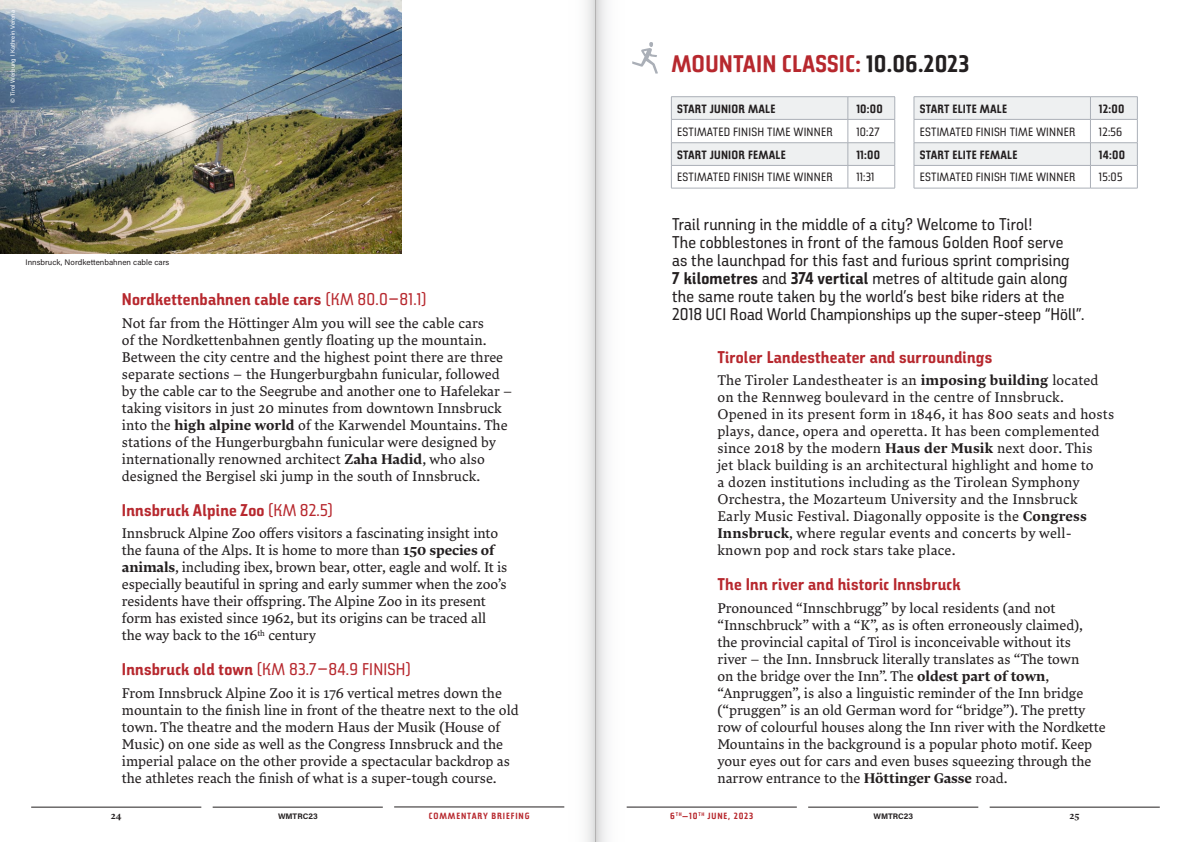
<style>
.page{position:relative;width:1191px;height:842px;background:#fff}
.page>*{position:absolute;margin:0;border:0;box-sizing:border-box;transform-origin:0 0}
.t1{font:700 24px "Tirol Sans";letter-spacing:.005em;color:#b7282e}
.t2{font:17px/18.1px "Tirol Sans";letter-spacing:.01em;color:#231f20}
.t3{font:700 17px "Tirol Sans";letter-spacing:.01em;color:#b7282e}
.t4{font:17px "Tirol Sans";letter-spacing:.01em;color:#b7282e}
.t5{font:14px/17px "Lava LCG";letter-spacing:-.005em;color:#231f20}
.t6{font:12px "Tirol Sans";letter-spacing:.02em;color:#231f20}
.t7{font:700 12px "Tirol Sans";letter-spacing:.02em;color:#231f20}
.t8{font:700 9px "Tirol Sans";letter-spacing:.1em;color:#b7282e}
.t9{font:700 9px "Lava LCG";color:#231f20}
.t10{font:8px "Acumin Pro";letter-spacing:.005em;color:#231f20}
.t11{font:700 8px "Acumin Pro";color:#231f20}
.t12{font:6px "Acumin Pro";letter-spacing:.005em;color:#fff}
.s1{font-weight:400}
.s2{font-weight:700}
.s3{color:#231f20}
</style>
<div class="page">
<hr style="left:626px;top:807px;width:171px;height:1px;background:#231f20">
<hr style="left:808px;top:807px;width:170px;height:1px;background:#231f20">
<hr style="left:989px;top:807px;width:170px;height:1px;background:#231f20">
<hr style="left:394px;top:807px;width:170px;height:1px;background:#231f20">
<hr style="left:213px;top:807px;width:170px;height:1px;background:#231f20">
<hr style="left:31px;top:807px;width:170px;height:1px;background:#231f20">
<img style="left:0;top:0;width:402px;height:253px">
<svg style="left:671px;top:97px;width:224px;height:91px"></svg>
<hr style="left:671px;top:143px;width:177px;height:1px;background:#aaafb7">
<hr style="left:848px;top:143px;width:47px;height:1px;background:#aaafb7">
<hr style="left:671px;top:188px;width:177px;height:1px;background:#aaafb7">
<hr style="left:848px;top:188px;width:47px;height:1px;background:#aaafb7">
<svg style="left:913px;top:97px;width:225px;height:91px"></svg>
<hr style="left:913px;top:143px;width:177px;height:1px;background:#aaafb7">
<hr style="left:1090px;top:143px;width:47px;height:1px;background:#aaafb7">
<hr style="left:913px;top:188px;width:177px;height:1px;background:#aaafb7">
<hr style="left:1090px;top:188px;width:47px;height:1px;background:#aaafb7">
<svg style="left:635px;top:42px;width:23px;height:32px"></svg>
<svg style="left:595px;top:0;width:40px;height:842px"></svg>
<div style="left:555px;top:0;width:40px;height:842px;background:linear-gradient(to right,#fff,#ededee)"></div>
<p class="t12" style="left:8px;top:103px;width:94px;rotate:-90deg">© Tirol Werbung l Kathrein Verena</p>
<p class="t10" style="left:26px;top:257px;width:145px">Innsbruck, Nordkettenbahnen cable cars</p>
<p class="t3" style="left:122px;top:288px;width:306px">Nordkettenbahnen cable cars <span class="s1">(KM 80.0−81.1)</span></p>
<p class="t5" style="left:122px;top:314px;width:392px">Not far from the Höttinger Alm you will see the cable cars<br>of the Nordkettenbahnen gently floating up the mountain.<br>Between the city centre and the highest point there are three separate sections – the Hungerburgbahn funicular, followed by the cable car to the Seegrube and another one to Hafelekar – taking visitors in just 20 minutes from downtown Innsbruck into the <span class="s2">high alpine world</span> of the Karwendel Mountains. The stations of the Hungerburgbahn funicular were designed by internationally renowned architect <span class="s2">Zaha Hadid</span>, who also designed the Bergisel ski jump in the south of Innsbruck.</p>
<p class="t3" style="left:122px;top:499px;width:213px">Innsbruck Alpine Zoo <span class="s1">(KM 82.5)</span></p>
<p class="t5" style="left:122px;top:525px;width:387px">Innsbruck Alpine Zoo offers visitors a fascinating insight into the fauna of the Alps. It is home to more than <span class="s2">150 species of animals</span>, including ibex, brown bear, otter, eagle and wolf. It is especially beautiful in spring and early summer when the zoo’s residents have their offspring. The Alpine Zoo in its present form has existed since 1962, but its origins can be traced all the way back to the 16<sup>th</sup> century</p>
<p class="t4" style="left:122px;top:659px;width:290px"><span class="s2">Innsbruck old town</span> (KM 83.7−84.9 FINISH)</p>
<p class="t5" style="left:122px;top:685px;width:398px">From Innsbruck Alpine Zoo it is 176 vertical metres down the mountain to the finish line in front of the theatre next to the old town. The theatre and the modern Haus der Musik (House of Music) on one side as well as the Congress Innsbruck and the imperial palace on the other provide a spectacular backdrop as the athletes reach the finish of what is a super-tough course.</p>
<h1 class="t1" style="left:671px;top:49px;width:299px">MOUNTAIN CLASSIC: <span class="s3">10.06.2023</span></h1>
<p class="t7" style="left:919px;top:101px;width:89px">START ELITE MALE</p>
<p class="t7" style="left:1099px;top:101px;width:27px">12:00</p>
<p class="t6" style="left:919px;top:124px;width:157px">ESTIMATED FINISH TIME WINNER</p>
<p class="t6" style="left:1099px;top:124px;width:25px">12:56</p>
<p class="t7" style="left:919px;top:147px;width:99px">START ELITE FEMALE</p>
<p class="t7" style="left:1099px;top:147px;width:28px">14:00</p>
<p class="t6" style="left:919px;top:170px;width:157px">ESTIMATED FINISH TIME WINNER</p>
<p class="t6" style="left:1099px;top:170px;width:25px">15:05</p>
<p class="t2" style="left:672px;top:214px;width:414px">Trail running in the middle of a city? Welcome to Tirol!<br>The cobblestones in front of the famous Golden Roof serve<br>as the launchpad for this fast and furious sprint comprising<br><span class="s2">7 kilometres</span> and <span class="s2">374 vertical</span> metres of altitude gain along the same route taken by the world‘s best bike riders at the 2018 UCI Road World Championships up the super-steep ”Höll“.</p>
<p class="t7" style="left:677px;top:101px;width:100px">START JUNIOR MALE</p>
<p class="t7" style="left:856px;top:101px;width:28px">10:00</p>
<p class="t6" style="left:677px;top:124px;width:157px">ESTIMATED FINISH TIME WINNER</p>
<p class="t6" style="left:856px;top:124px;width:25px">10:27</p>
<p class="t7" style="left:677px;top:147px;width:110px">START JUNIOR FEMALE</p>
<p class="t7" style="left:856px;top:147px;width:25px">11:00</p>
<p class="t6" style="left:677px;top:170px;width:157px">ESTIMATED FINISH TIME WINNER</p>
<p class="t6" style="left:856px;top:170px;width:20px">11:31</p>
<p class="t3" style="left:717px;top:346px;width:276px">Tiroler Landestheater and surroundings</p>
<p class="t5" style="left:717px;top:372px;width:398px">The Tiroler Landestheater is an <span class="s2">imposing building</span> located on the Rennweg boulevard in the centre of Innsbruck.<br>Opened in its present form in 1846, it has 800 seats and hosts plays, dance, opera and operetta. It has been complemented since 2018 by the modern <span class="s2">Haus der Musik</span> next door. This<br>jet black building is an architectural highlight and home to<br>a dozen institutions including as the Tirolean Symphony Orchestra, the Mozarteum University and the Innsbruck Early Music Festival. Diagonally opposite is the <span class="s2">Congress Innsbruck</span>, where regular events and concerts by well&shy;known pop and rock stars take place.</p>
<p class="t3" style="left:717px;top:574px;width:245px">The Inn river and historic Innsbruck</p>
<p class="t5" style="left:717px;top:600px;width:390px">Pronounced “Innschbrugg” by local residents (and not “Innschbruck” with a “K”, as is often erroneously claimed), the provincial capital of Tirol is inconceivable without its<br>river – the Inn. Innsbruck literally translates as “The town<br>on the bridge over the Inn”. The <span class="s2">oldest part of town</span>, “Anpruggen”, is also a linguistic reminder of the Inn bridge (“pruggen” is an old German word for “bridge”). The pretty row of colourful houses along the Inn river with the Nordkette Mountains in the background is a popular photo motif. Keep your eyes out for cars and even buses squeezing through the narrow entrance to the <span class="s2">Höttinger Gasse</span> road.</p>
<p class="t8" style="left:670px;top:810px;width:84px">6<sup>TH</sup>–10<sup>TH</sup> JUNE, 2023</p>
<p class="t9" style="left:111px;top:810px;width:12px">24</p>
<p class="t11" style="left:278px;top:811px;width:41px">WMTRC23</p>
<p class="t8" style="left:429px;top:810px;width:102px">COMMENTARY BRIEFING</p>
<p class="t11" style="left:873px;top:811px;width:41px">WMTRC23</p>
<p class="t9" style="left:1069px;top:810px;width:12px">25</p>
</div>
